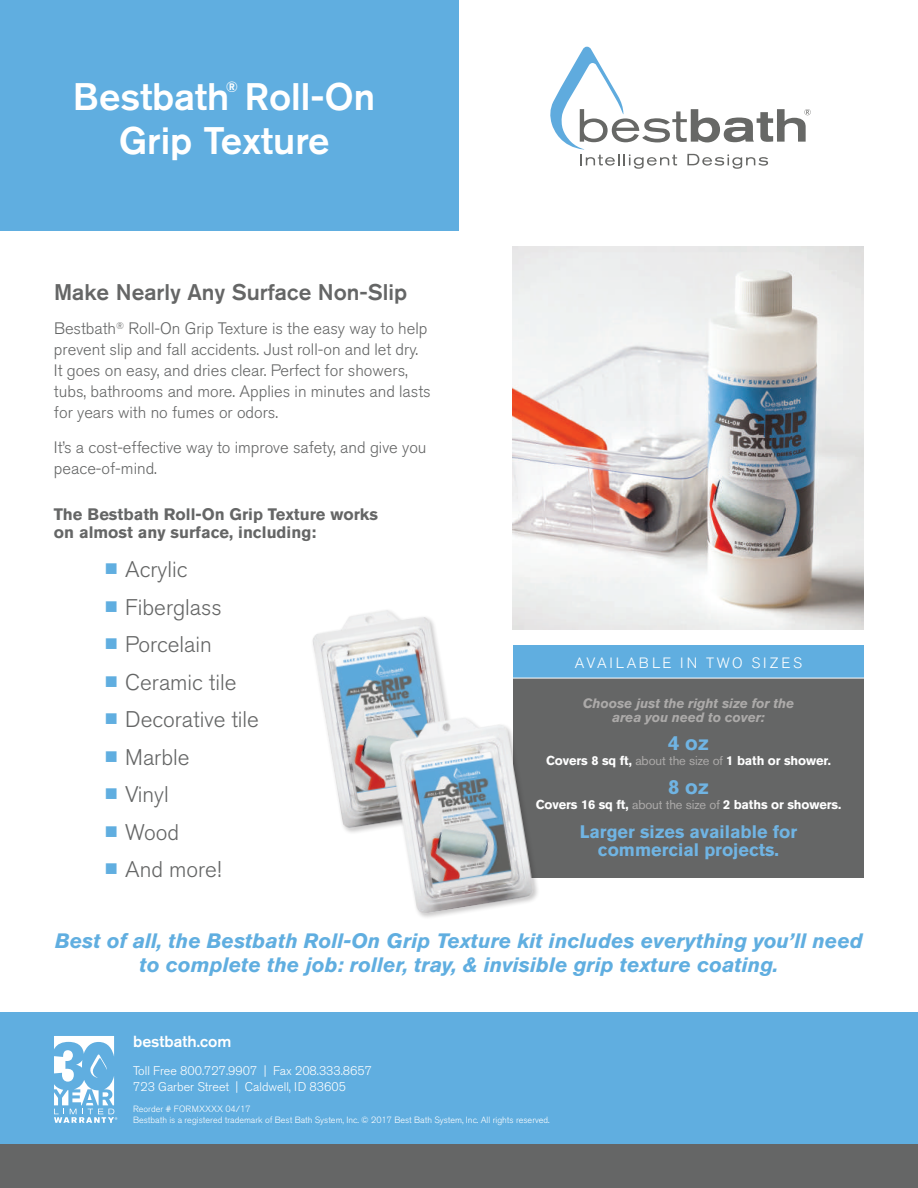
<style>
.page{position:relative;width:918px;height:1188px;background:#fff}
.page>*{position:absolute;margin:0;border:0;box-sizing:border-box;transform-origin:0 0}
.t1{font:500 38.1px "Akzidenz Grotesk BE";color:#fff}
.t2{font:300 22.5px "Akzidenz Grotesk BE";color:#656666}
.t3{font:500 22.5px "Akzidenz Grotesk BE";color:#656666}
.t4{font:italic 700 20.7px/24px "Akzidenz Grotesk BE";color:#60aee0;text-align:center}
.t5{font:700 20.25px "Akzidenz Grotesk BE";color:#70b4e3}
.t6{font:700 18px/18px "Akzidenz Grotesk BE";color:#70b4e3;text-align:center}
.t7{font:300 16.5px/21px "Akzidenz Grotesk BE";color:#656666}
.t8{font:700 16.5px/18.8px "Akzidenz Grotesk BE";color:#656666}
.t9{font:500 15.9px "Akzidenz Grotesk BE";color:#fff}
.t10{font:300 14.85px "Akzidenz Grotesk BE";letter-spacing:.17em;color:#fff}
.t11{font:500 14.85px "Akzidenz Grotesk BE";color:#fff}
.t12{font:italic 700 13.5px/14.2px "Akzidenz Grotesk BE";letter-spacing:-.01em;color:#acaaa9;text-align:center}
.t13{font:700 12.9px "Akzidenz Grotesk BE";letter-spacing:-.01em;color:#fff}
.t14{font:300 12.45px/16px "Akzidenz Grotesk BE";color:#fff}
.t15{font:300 9px/10.5px "Akzidenz Grotesk BE";color:#fff}
.s1{font-family:"Akzidenz Grotesk BE Super";font-weight:400;font-size:41.25px;color:#60aee0}
.s2{font-weight:400;color:#acaaa9}
</style>
<div class="page">
<div style="left:0;top:1012px;width:918px;height:139px;background:#60aee0"></div>
<div style="left:0;top:1145px;width:918px;height:43px;background:#656666"></div>
<div style="left:0;top:0;width:459px;height:230px;background:#60aee0"></div>
<svg style="left:550px;top:47px;width:261px;height:122px"></svg>
<svg style="left:54px;top:1036px;width:63px;height:87px"></svg>
<div style="left:513px;top:646px;width:351px;height:232px;background:#656666"></div>
<div style="left:513px;top:646px;width:351px;height:32px;background:#60aee0"></div>
<hr style="left:501px;top:678px;width:380px;height:1px;background:#fff">
<img style="left:513px;top:247px;width:351px;height:382px">
<img style="left:312px;top:610px;width:130px;height:223px">
<img style="left:362px;top:673px;width:206px;height:245px">
<p class="t11" style="left:226px;top:78px;width:14px">®</p>
<h1 class="t1" style="left:119px;top:117px;width:212px">Grip Texture</h1>
<h1 class="t1" style="left:73px;top:73px;width:304px">Bestbath Roll-On</h1>
<h2 class="t3" style="left:54px;top:278px;width:355px">Make Nearly Any Surface Non-Slip</h2>
<p class="t7" style="left:54px;top:318px;width:378px">Bestbath<sup>®</sup> Roll-On Grip Texture is the easy way to help prevent slip and fall accidents. Just roll-on and let dry.<br>It goes on easy, and dries clear. Perfect for showers, tubs, bathrooms and more. Applies in minutes and lasts for years with no fumes or odors.</p>
<p class="t7" style="left:54px;top:437px;width:374px">It’s a cost-effective way to improve safety, and give you peace-of-mind.</p>
<p class="t8" style="left:54px;top:504px;width:326px">The Bestbath Roll-On Grip Texture works on almost any surface, including:</p>
<h2 class="t2" style="left:105px;top:557px;width:84px"><span class="s1">•</span> Acrylic</h2>
<h2 class="t2" style="left:105px;top:594px;width:119px"><span class="s1">•</span> Fiberglass</h2>
<h2 class="t2" style="left:105px;top:632px;width:109px"><span class="s1">•</span> Porcelain</h2>
<h2 class="t2" style="left:105px;top:669px;width:133px"><span class="s1">•</span> Ceramic tile</h2>
<h2 class="t2" style="left:105px;top:707px;width:156px"><span class="s1">•</span> Decorative tile</h2>
<h2 class="t2" style="left:105px;top:744px;width:86px"><span class="s1">•</span> Marble</h2>
<h2 class="t2" style="left:105px;top:782px;width:66px"><span class="s1">•</span> Vinyl</h2>
<h2 class="t2" style="left:105px;top:819px;width:76px"><span class="s1">•</span> Wood</h2>
<h2 class="t2" style="left:105px;top:857px;width:118px"><span class="s1">•</span> And more!</h2>
<p class="t10" style="left:575px;top:654px;width:229px">AVAILABLE IN TWO SIZES</p>
<p class="t12" style="left:583px;top:696px;width:213px">Choose just the right size for the area you need to cover:</p>
<p class="t5" style="left:668px;top:731px;width:42px">4 oz</p>
<p class="t13" style="left:546px;top:753px;width:286px">Covers 8 sq ft, <span class="s2">about the size of</span> 1 bath or shower.</p>
<p class="t5" style="left:668px;top:775px;width:42px">8 oz</p>
<p class="t13" style="left:536px;top:797px;width:307px">Covers 16 sq ft, <span class="s2">about the size of</span> 2 baths or showers.</p>
<p class="t6" style="left:580px;top:823px;width:219px">Larger sizes available for commercial projects.</p>
<p class="t4" style="left:55px;top:929px;width:809px">Best of all, the Bestbath Roll-On Grip Texture kit includes everything you’ll need to complete the job: roller, tray, &amp; invisible grip texture coating.</p>
<p class="t9" style="left:133px;top:1032px;width:100px">bestbath.com</p>
<p class="t14" style="left:133px;top:1063px;width:241px">Toll Free 800.727.9907 | Fax 208.333.8657<br>723 Garber Street | Caldwell, ID 83605</p>
<p class="t15" style="left:133px;top:1104px;width:418px">Reorder # FORMXXXX 04/17<br>Bestbath is a registered trademark of Best Bath System, Inc. © 2017 Best Bath System, Inc. All rights reserved.</p>
</div>
